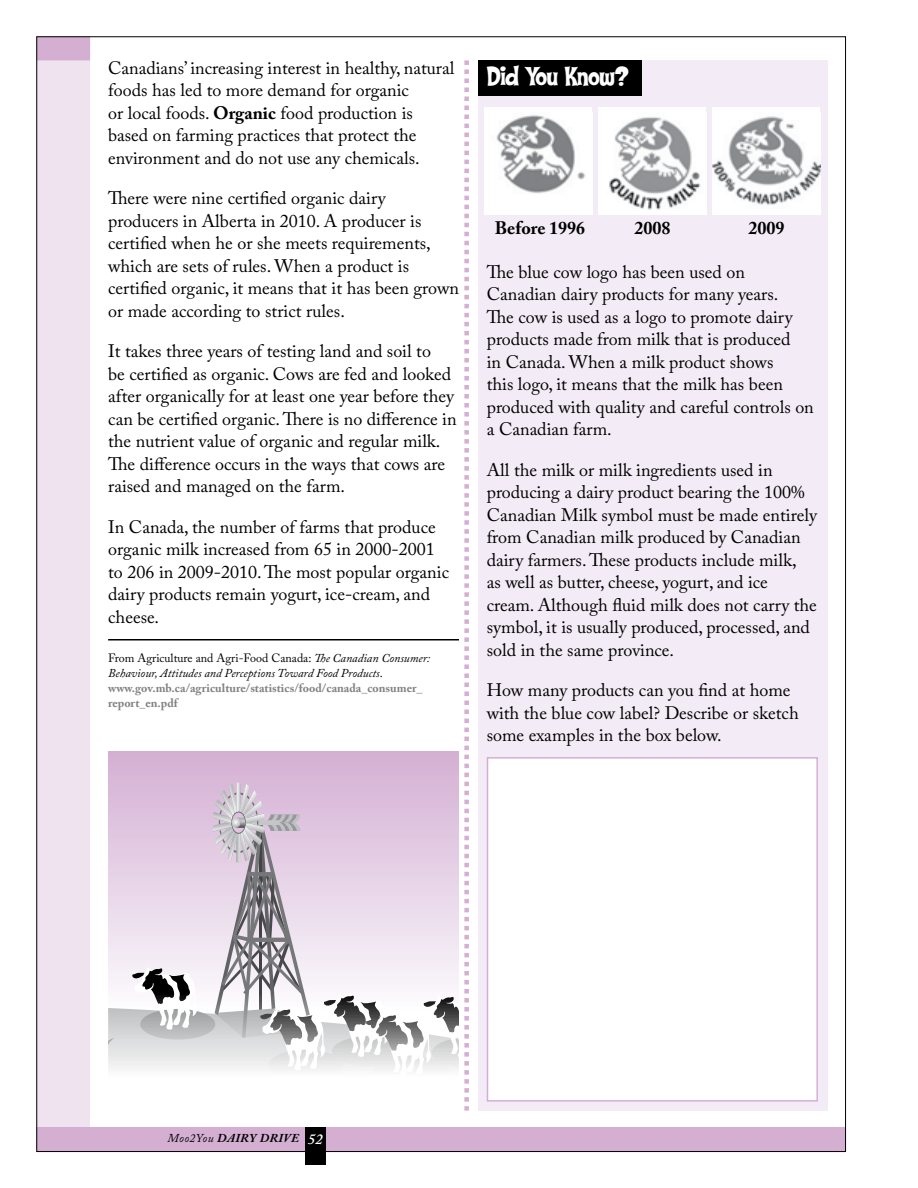
<style>
.page{position:relative;width:918px;height:1188px;background:#fff}
.page>*{position:absolute;margin:0;border:0;box-sizing:border-box;transform-origin:0 0}
.t1{font:28.5px "Coop Flaired";letter-spacing:-.02em;color:#fff}
.t2{font:18px/22.5px "Adobe Caslon Pro";color:#000}
.t3{font:700 18px "Adobe Caslon Pro";color:#000}
.t4{font:italic 12px/15px "Adobe Caslon Pro";color:#000}
.t5{font:italic 700 12px "Adobe Caslon Pro";letter-spacing:.04em;color:#000}
.s1{font-weight:700}
.s2{font-style:normal}
.s3{font-weight:700;font-style:normal;color:#808285}
.s4{font-weight:400}
.s5{font-weight:600;font-size:15px;color:#fff}
</style>
<div class="page">
<div style="left:36px;top:58px;width:54px;height:1071px;background:linear-gradient(to right,#efe3f0,#efe3f0)"></div>
<div style="left:36px;top:1128px;width:810px;height:24px;background:#d5afd2"></div>
<div style="left:36px;top:36px;width:54px;height:24px;background:#d5afd2"></div>
<div style="left:305px;top:1128px;width:21px;height:37px;background:#000"></div>
<div style="left:478px;top:60px;width:350px;height:1051px;background:#f3ebf5"></div>
<div style="left:478px;top:60px;width:164px;height:36px;background:#000"></div>
<div style="left:484px;top:107px;width:108px;height:108px;background:#fff"></div>
<img style="left:496px;top:115px;width:89px;height:79px">
<div style="left:712px;top:107px;width:108px;height:108px;background:#fff"></div>
<img style="left:712px;top:116px;width:108px;height:89px">
<div style="left:598px;top:107px;width:108px;height:108px;background:#fff"></div>
<img style="left:609px;top:117px;width:92px;height:93px">
<svg style="left:108px;top:60px;width:361px;height:1051px"></svg>
<hr style="left:108px;top:639px;width:351px;height:1px;background:#000">
<div style="left:487px;top:757px;width:331px;height:345px;background:#fff;border:2px solid #d5afd2"></div>
<p class="t2" style="left:108px;top:56px;width:348px">Canadians’ increasing interest in healthy, natural foods has led to more demand for organic<br>or local foods. <span class="s1">Organic</span> food production is based on farming practices that protect the environment and do not use any chemicals.</p>
<p class="t2" style="left:108px;top:187px;width:352px">There were nine certified organic dairy producers in Alberta in 2010. A producer is certified when he or she meets requirements, which are sets of rules. When a product is certified organic, it means that it has been grown or made according to strict rules.</p>
<p class="t2" style="left:108px;top:340px;width:350px">It takes three years of testing land and soil to<br>be certified as organic. Cows are fed and looked after organically for at least one year before they can be certified organic. There is no difference in the nutrient value of organic and regular milk.<br>The difference occurs in the ways that cows are raised and managed on the farm.</p>
<p class="t2" style="left:108px;top:515px;width:342px">In Canada, the number of farms that produce organic milk increased from 65 in 2000-2001 to 206 in 2009-2010. The most popular organic dairy products remain yogurt, ice-cream, and cheese.</p>
<p class="t4" style="left:108px;top:650px;width:324px"><span class="s2">From Agriculture and Agri-Food Canada:</span> The Canadian Consumer:<br>Behaviour, Attitudes and Perceptions Toward Food Products<span class="s2">. </span><span class="s3">www.gov.mb.ca/agriculture/statistics/food/canada_consumer_ report_en.pdf</span></p>
<h1 class="t1" style="left:487px;top:61px;width:144px">Did You Know?</h1>
<p class="t3" style="left:495px;top:217px;width:92px">Before 1996</p>
<p class="t3" style="left:634px;top:217px;width:37px">2008</p>
<p class="t3" style="left:749px;top:217px;width:38px">2009</p>
<p class="t2" style="left:487px;top:260px;width:329px">The blue cow logo has been used on Canadian dairy products for many years.<br>The cow is used as a logo to promote dairy products made from milk that is produced<br>in Canada. When a milk product shows<br>this logo, it means that the milk has been produced with quality and careful controls on a Canadian farm.</p>
<p class="t2" style="left:487px;top:458px;width:332px">All the milk or milk ingredients used in producing a dairy product bearing the 100% Canadian Milk symbol must be made entirely from Canadian milk produced by Canadian dairy farmers. These products include milk,<br>as well as butter, cheese, yogurt, and ice cream. Although fluid milk does not carry the symbol, it is usually produced, processed, and sold in the same province.</p>
<p class="t2" style="left:487px;top:679px;width:314px">How many products can you find at home with the blue cow label? Describe or sketch some examples in the box below.</p>
<p class="t5" style="left:168px;top:1131px;width:157px"><span class="s4">Moo2You</span> DAIRY DRIVE <span class="s5">52</span></p>
</div>
